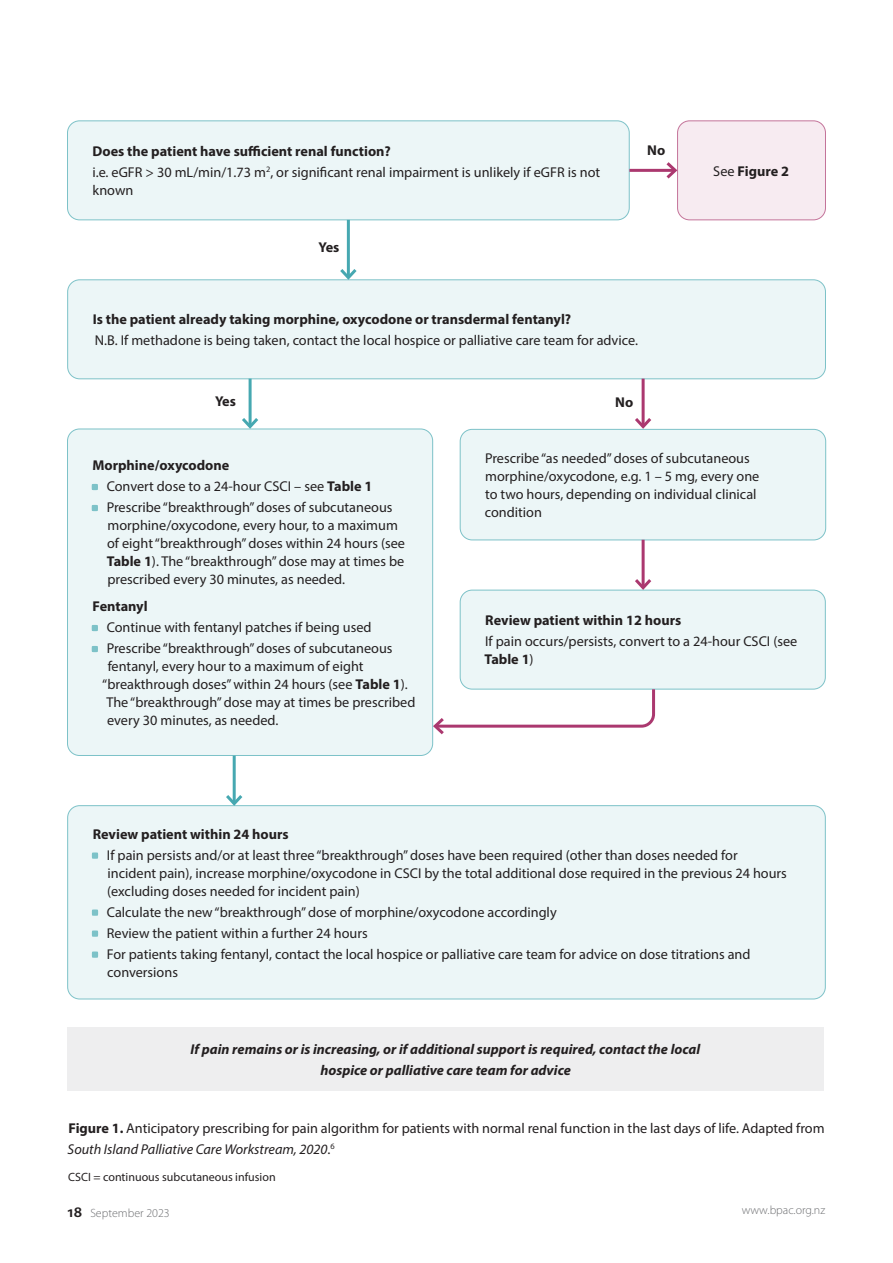
<style>
.page{position:relative;width:893px;height:1263px;background:#fff}
.page>*{position:absolute;margin:0;border:0;box-sizing:border-box;transform-origin:0 0}
.Body{font:14.25px/18px "Myriad Pro";color:#231f20}
.Body-2{font:700 14.25px "Myriad Pro";color:#231f20}
.Body-3{font:italic 700 14.25px/21px "Myriad Pro";color:#231f20;text-align:center}
.Footnote{font:12px "Myriad Pro";color:#231f20}
.t1{font:300 12px "Myriad Pro";color:#6c6d70}
.s1{font-weight:400}
.s2{font-weight:700}
.s3{font-style:italic}
.s4{font-weight:600;font-size:15.75px;color:#231f20}
</style>
<div class="page">
<div style="left:68px;top:121px;width:561px;height:99px;background:#ecf6f7;border-radius:12px"></div>
<div style="left:67px;top:121px;width:562px;height:99px;border:1px solid #7dc2c8;border-radius:12px"></div>
<div style="left:68px;top:280px;width:757px;height:99px;background:#ecf6f7;border-radius:12px"></div>
<div style="left:67px;top:280px;width:759px;height:99px;border:1px solid #7dc2c8;border-radius:12px"></div>
<div style="left:68px;top:429px;width:365px;height:326px;background:#ecf6f7;border-radius:12px"></div>
<svg style="left:92px;top:484px;width:6px;height:6px"></svg>
<svg style="left:92px;top:505px;width:6px;height:6px"></svg>
<svg style="left:92px;top:625px;width:6px;height:6px"></svg>
<svg style="left:92px;top:646px;width:6px;height:6px"></svg>
<div style="left:67px;top:429px;width:366px;height:327px;border:1px solid #7dc2c8;border-radius:12px"></div>
<div style="left:460px;top:429px;width:366px;height:111px;background:#ecf6f7;border-radius:12px"></div>
<div style="left:460px;top:429px;width:366px;height:111px;border:1px solid #7dc2c8;border-radius:12px"></div>
<div style="left:460px;top:590px;width:365px;height:99px;background:#ecf6f7;border-radius:12px"></div>
<div style="left:460px;top:590px;width:365px;height:99px;border:1px solid #7dc2c8;border-radius:12px"></div>
<div style="left:68px;top:806px;width:757px;height:193px;background:#ecf6f7;border-radius:12px"></div>
<svg style="left:92px;top:852px;width:6px;height:7px"></svg>
<svg style="left:92px;top:909px;width:6px;height:7px"></svg>
<svg style="left:92px;top:930px;width:6px;height:7px"></svg>
<svg style="left:92px;top:951px;width:6px;height:7px"></svg>
<div style="left:67px;top:805px;width:758px;height:194px;border:1px solid #7dc2c8;border-radius:12px"></div>
<div style="left:68px;top:1028px;width:756px;height:63px;background:#eeeeef"></div>
<div style="left:678px;top:121px;width:147px;height:99px;background:#f7ebf1;border-radius:12px"></div>
<div style="left:677px;top:121px;width:149px;height:99px;border:1px solid #c4749a;border-radius:12px"></div>
<hr style="left:347px;top:220px;width:3px;height:58px;background:#46a8b1">
<svg style="left:337px;top:266px;width:23px;height:16px"></svg>
<hr style="left:249px;top:379px;width:3px;height:48px;background:#46a8b1">
<svg style="left:239px;top:415px;width:22px;height:16px"></svg>
<hr style="left:233px;top:756px;width:3px;height:48px;background:#46a8b1">
<svg style="left:223px;top:792px;width:23px;height:15px"></svg>
<hr style="left:642px;top:379px;width:3px;height:48px;background:#ab386f">
<svg style="left:632px;top:415px;width:22px;height:16px"></svg>
<hr style="left:642px;top:540px;width:3px;height:48px;background:#ab386f">
<svg style="left:632px;top:576px;width:22px;height:16px"></svg>
<svg style="left:431px;top:686px;width:225px;height:51px"></svg>
<hr style="left:629px;top:169px;width:46px;height:3px;background:#ab386f">
<svg style="left:663px;top:159px;width:16px;height:23px"></svg>
<p class="Body-2" style="left:93px;top:142px;width:300px">Does the patient have sufficient renal function?</p>
<p class="Body" style="left:92px;top:163px;width:509px">i.e. eGFR &gt; 30 mL/min/1.73 m<sup>2</sup>, or significant renal impairment is unlikely if eGFR is not known</p>
<p class="Body-2" style="left:319px;top:238px;width:22px">Yes</p>
<p class="Body-2" style="left:647px;top:141px;width:20px">No</p>
<p class="Body-2" style="left:93px;top:310px;width:480px">Is the patient already taking morphine, oxycodone or transdermal fentanyl?</p>
<p class="Body" style="left:95px;top:331px;width:545px">N.B. If methadone is being taken, contact the local hospice or palliative care team for advice.</p>
<p class="Body-2" style="left:215px;top:392px;width:22px">Yes</p>
<p class="Body-2" style="left:615px;top:392px;width:20px">No</p>
<p class="Body-2" style="left:713px;top:162px;width:77px"><span class="s1">See</span> Figure 2</p>
<p class="Body-2" style="left:92px;top:456px;width:139px">Morphine/oxycodone</p>
<p class="Body" style="left:107px;top:477px;width:267px">Convert dose to a 24-hour CSCI – see <span class="s2">Table 1</span></p>
<p class="Body" style="left:107px;top:498px;width:300px">Prescribe “breakthrough” doses of subcutaneous morphine/oxycodone, every hour, to a maximum of eight “breakthrough” doses within 24 hours (see <span class="s2">Table 1</span>). The “breakthrough” dose may at times be prescribed every 30 minutes, as needed.</p>
<p class="Body-2" style="left:93px;top:597px;width:57px">Fentanyl</p>
<p class="Body" style="left:107px;top:618px;width:266px">Continue with fentanyl patches if being used</p>
<p class="Body" style="left:107px;top:639px;width:287px">Prescribe “breakthrough” doses of subcutaneous</p>
<p class="Body" style="left:108px;top:657px;width:257px">fentanyl, every hour to a maximum of eight</p>
<p class="Body" style="left:102px;top:675px;width:307px">“breakthrough doses” within 24 hours (see <span class="s2">Table 1</span>).</p>
<p class="Body" style="left:106px;top:693px;width:311px">The “breakthrough” dose may at times be prescribed</p>
<p class="Body" style="left:107px;top:711px;width:173px">every 30 minutes, as needed.</p>
<p class="Body" style="left:485px;top:449px;width:276px">Prescribe “as needed” doses of subcutaneous morphine/oxycodone, e.g. 1 – 5 mg, every one to two hours, depending on individual clinical condition</p>
<p class="Body-2" style="left:485px;top:611px;width:198px">Review patient within 12 hours</p>
<p class="Body" style="left:484px;top:632px;width:314px">If pain occurs/persists, convert to a 24-hour CSCI (see<br><span class="s2">Table 1</span>)</p>
<p class="Body-2" style="left:93px;top:824px;width:198px">Review patient within 24 hours</p>
<p class="Body" style="left:107px;top:846px;width:682px">If pain persists and/or at least three “breakthrough” doses have been required (other than doses needed for incident pain), increase morphine/oxycodone in CSCI by the total additional dose required in the previous 24 hours (excluding doses needed for incident pain)</p>
<p class="Body" style="left:107px;top:903px;width:451px">Calculate the new “breakthrough” dose of morphine/oxycodone accordingly</p>
<p class="Body" style="left:107px;top:924px;width:262px">Review the patient within a further 24 hours</p>
<p class="Body" style="left:107px;top:945px;width:645px">For patients taking fentanyl, contact the local hospice or palliative care team for advice on dose titrations and conversions</p>
<p class="Body-3" style="left:191px;top:1038px;width:511px">If pain remains or is increasing, or if additional support is required, contact the local hospice or palliative care team for advice</p>
<p class="Body" style="left:68px;top:1117px;width:758px;line-height:21px"><span class="s2">Figure 1.</span> Anticipatory prescribing for pain algorithm for patients with normal renal function in the last days of life. Adapted from<br><span class="s3">South Island Palliative Care Workstream, 2020</span>.<sup>6</sup></p>
<p class="Footnote" style="left:68px;top:1169px;width:209px">CSCI = continuous subcutaneous infusion</p>
<p class="t1" style="left:68px;top:1206px;width:104px"><span class="s4">18</span> September 2023</p>
<p class="t1" style="left:742px;top:1202px;width:85px">www.bpac.org.nz</p>
</div>
